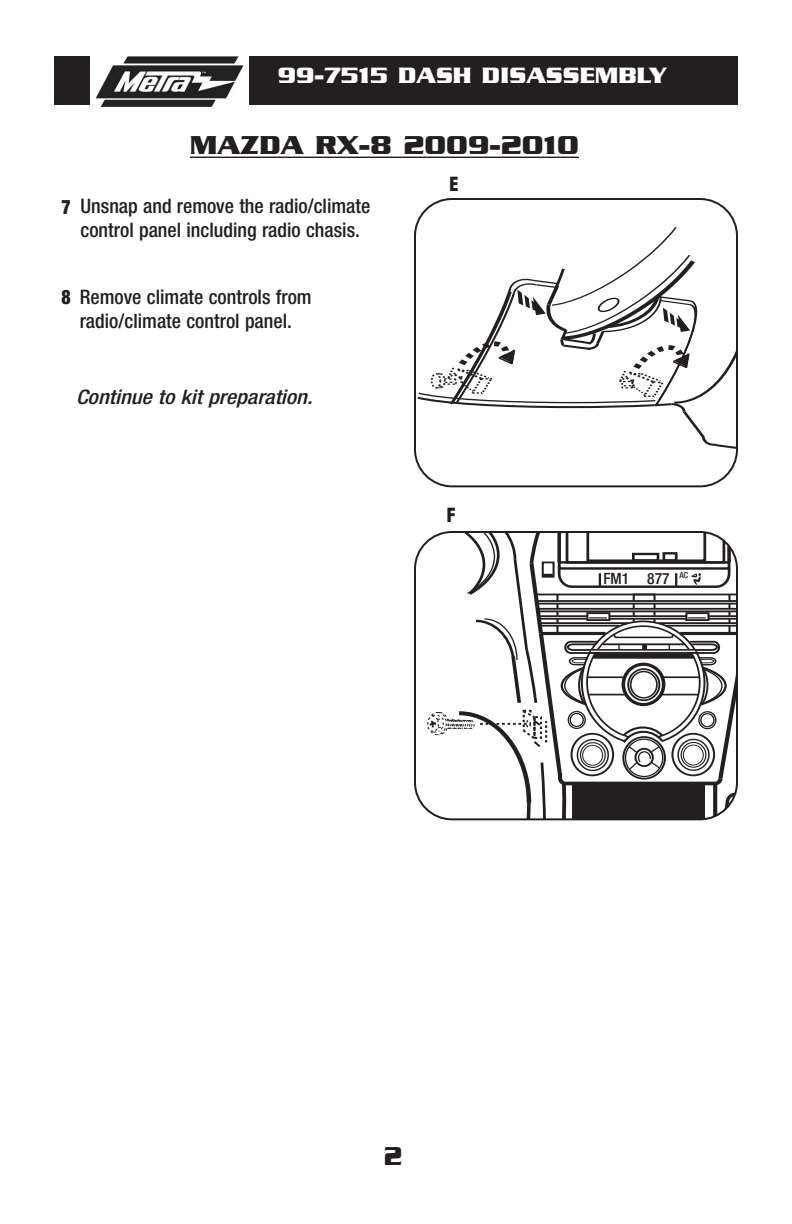
<style>
.page{position:relative;width:792px;height:1224px;background:#fff}
.page>*{position:absolute;margin:0;border:0;box-sizing:border-box;transform-origin:0 0}
.t1{font:700 28px "Serpentine";color:#231f20}
.t2{font:700 28px "Serpentine";color:#231f20;scale:.87 1}
.t3{font:700 24px "Serpentine";color:#fff}
.t4{font:500 condensed 20px/24px "Helvetica Neue";color:#231f20;text-align:center}
.t5{font:italic 500 condensed 20px "Helvetica Neue";color:#231f20;scale:1.12 1}
.t6{font:900 condensed 20px "Helvetica Neue";color:#231f20;scale:.89 1}
.t7{font:500 condensed 15.6px "Helvetica Neue";color:#231f20}
.s1{font-weight:900}
</style>
<div class="page">
<svg style="left:414px;top:198px;width:324px;height:289px"></svg>
<div style="left:54px;top:57px;width:684px;height:48px;background:#231f20"></div>
<div style="left:91px;top:34px;width:158px;height:89px;background:#fff"></div>
<img style="left:95px;top:56px;width:148px;height:52px">
<hr style="left:190px;top:157px;width:389px;height:1px;background:#231f20">
<svg style="left:414px;top:531px;width:324px;height:289px"></svg>
<p class="t3" style="left:278px;top:68px;width:391px">99-7515 DASH DISASSEMBLY</p>
<h1 class="t1" style="left:190px;top:137px;width:391px">MAZDA RX-8 2009-2010</h1>
<p class="t6" style="left:450px;top:177px;width:11px">E</p>
<p class="t4" style="left:62px;top:196px;width:310px"><span class="s1">7</span> Unsnap and remove the radio/climate control panel including radio chasis.</p>
<p class="t6" style="left:62px;top:290px;width:12px">8</p>
<p class="t4" style="left:80px;top:287px;width:233px;text-align:left">Remove climate controls from radio/climate control panel.</p>
<p class="t5" style="left:76px;top:390px;width:213px">Continue to kit preparation.</p>
<p class="t6" style="left:447px;top:507px;width:11px">F</p>
<p class="t7" style="left:603px;top:573px;width:86px">FM1 877 <sup>AC</sup></p>
<h1 class="t2" style="left:384px;top:1147px;width:22px">2</h1>
</div>
